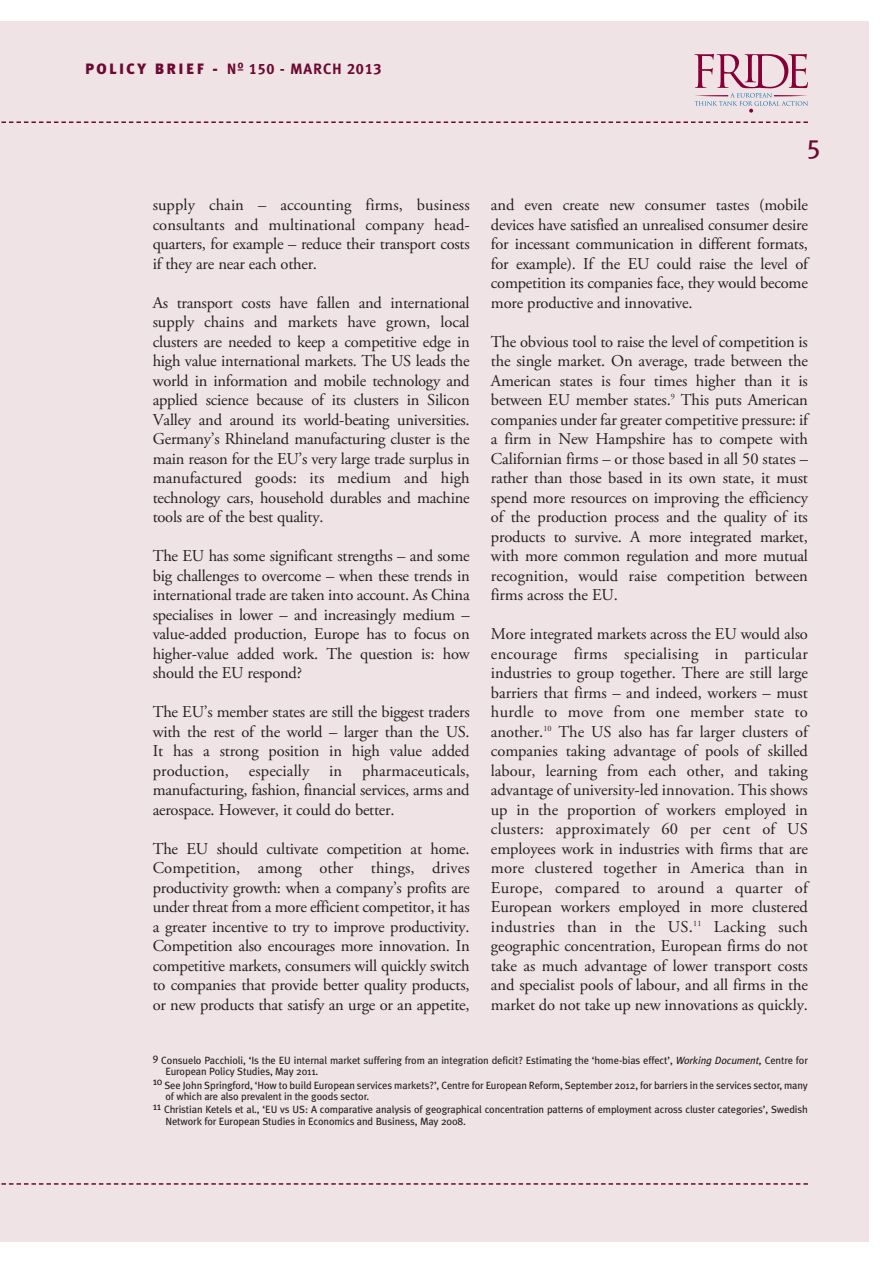
<style>
.page{position:relative;width:893px;height:1263px;background:#fff}
.page>*{position:absolute;margin:0;border:0;box-sizing:border-box;transform-origin:0 0}
.t1{font:27px "Meta Plus Book Caps";color:#6c0932}
.t2{font:16.5px/19.5px "Adobe Garamond Pro";letter-spacing:-.015em;color:#231f20;text-align:justify}
.t3{font:15px "Meta Plus Bold Caps";letter-spacing:.055em;color:#6c0932}
.t4{font:10.5px/11.2px "Meta Plus";letter-spacing:-.01em;color:#231f20}
.s1{font-family:"Meta Plus";font-weight:900}
.s2{font-style:italic}
</style>
<div class="page">
<div style="left:0;top:22px;width:869px;height:1220px;background:#efe3e5"></div>
<svg style="left:694px;top:54px;width:114px;height:58px"></svg>
<svg style="left:1px;top:121px;width:807px;height:2px"></svg>
<svg style="left:1px;top:1183px;width:807px;height:2px"></svg>
<p class="t3" style="left:85px;top:60px;width:298px"><span class="s1">POLICY BRIEF -</span> Nº 150 - MARCH 2013</p>
<p class="t2" style="left:153px;top:196px;width:318px">supply chain – accounting firms, business consultants and multinational company head&shy;quarters, for example – reduce their transport costs if they are near each other.</p>
<p class="t2" style="left:153px;top:294px;width:318px">As transport costs have fallen and international supply chains and markets have grown, local clusters are needed to keep a competitive edge in high value international markets. The US leads the world in information and mobile technology and applied science because of its clusters in Silicon Valley and around its world-beating universities.<br>Germany’s Rhineland manufacturing cluster is the main reason for the EU’s very large trade surplus in manufactured goods: its medium and high technology cars, household durables and machine tools are of the best quality.</p>
<p class="t2" style="left:153px;top:547px;width:318px">The EU has some significant strengths – and some big challenges to overcome – when these trends in international trade are taken into account. As China specialises in lower – and increasingly medium – value-added production, Europe has to focus on higher-value added work. The question is: how should the EU respond?</p>
<p class="t2" style="left:153px;top:703px;width:318px">The EU’s member states are still the biggest traders with the rest of the world – larger than the US.<br>It has a strong position in high value added production, especially in pharmaceuticals, manufacturing, fashion, financial services, arms and aerospace. However, it could do better.</p>
<p class="t2" style="left:153px;top:840px;width:318px">The EU should cultivate competition at home.<br>Competition, among other things, drives productivity growth: when a company’s profits are under threat from a more efficient competitor, it has a greater incentive to try to improve productivity.<br>Competition also encourages more innovation. In competitive markets, consumers will quickly switch to companies that provide better quality products, or new products that satisfy an urge or an appetite,</p>
<h1 class="t1" style="left:806px;top:133px;width:16px">5</h1>
<p class="t2" style="left:491px;top:196px;width:318px">and even create new consumer tastes (mobile devices have satisfied an unrealised consumer desire for incessant communication in different formats, for example). If the EU could raise the level of competition its companies face, they would become more productive and innovative.</p>
<p class="t2" style="left:491px;top:333px;width:318px">The obvious tool to raise the level of competition is the single market. On average, trade between the American states is four times higher than it is between EU member states.<sup>9</sup> This puts American companies under far greater competitive pressure: if a firm in New Hampshire has to compete with Californian firms – or those based in all 50 states – rather than those based in its own state, it must spend more resources on improving the efficiency of the production process and the quality of its products to survive. A more integrated market, with more common regulation and more mutual recognition, would raise competition between firms across the EU.</p>
<p class="t2" style="left:491px;top:625px;width:318px">More integrated markets across the EU would also encourage firms specialising in particular industries to group together. There are still large barriers that firms – and indeed, workers – must hurdle to move from one member state to another.<sup>10</sup> The US also has far larger clusters of companies taking advantage of pools of skilled labour, learning from each other, and taking advantage of university-led innovation. This shows up in the proportion of workers employed in clusters: approximately 60 per cent of US employees work in industries with firms that are more clustered together in America than in Europe, compared to around a quarter of European workers employed in more clustered industries than in the US.<sup>11</sup> Lacking such geographic concentration, European firms do not take as much advantage of lower transport costs and specialist pools of labour, and all firms in the market do not take up new innovations as quickly.</p>
<p class="t4" style="left:165px;top:1055px;width:644px;text-indent:-13px">9 Consuelo Pacchioli, ‘Is the EU internal market suffering from an integration deficit? Estimating the ‘home-bias effect’, <span class="s2">Working Document,</span> Centre for<br>European Policy Studies, May 2011.</p>
<p class="t4" style="left:165px;top:1079px;width:644px;text-indent:-13px">10 See John Springford, ‘How to build European services markets?’, Centre for European Reform, September 2012, for barriers in the services sector, many of which are also prevalent in the goods sector.</p>
<p class="t4" style="left:165px;top:1104px;width:644px;text-indent:-13px">11 Christian Ketels et al., ‘EU vs US: A comparative analysis of geographical concentration patterns of employment across cluster categories’, Swedish<br>Network for European Studies in Economics and Business, May 2008.</p>
</div>
